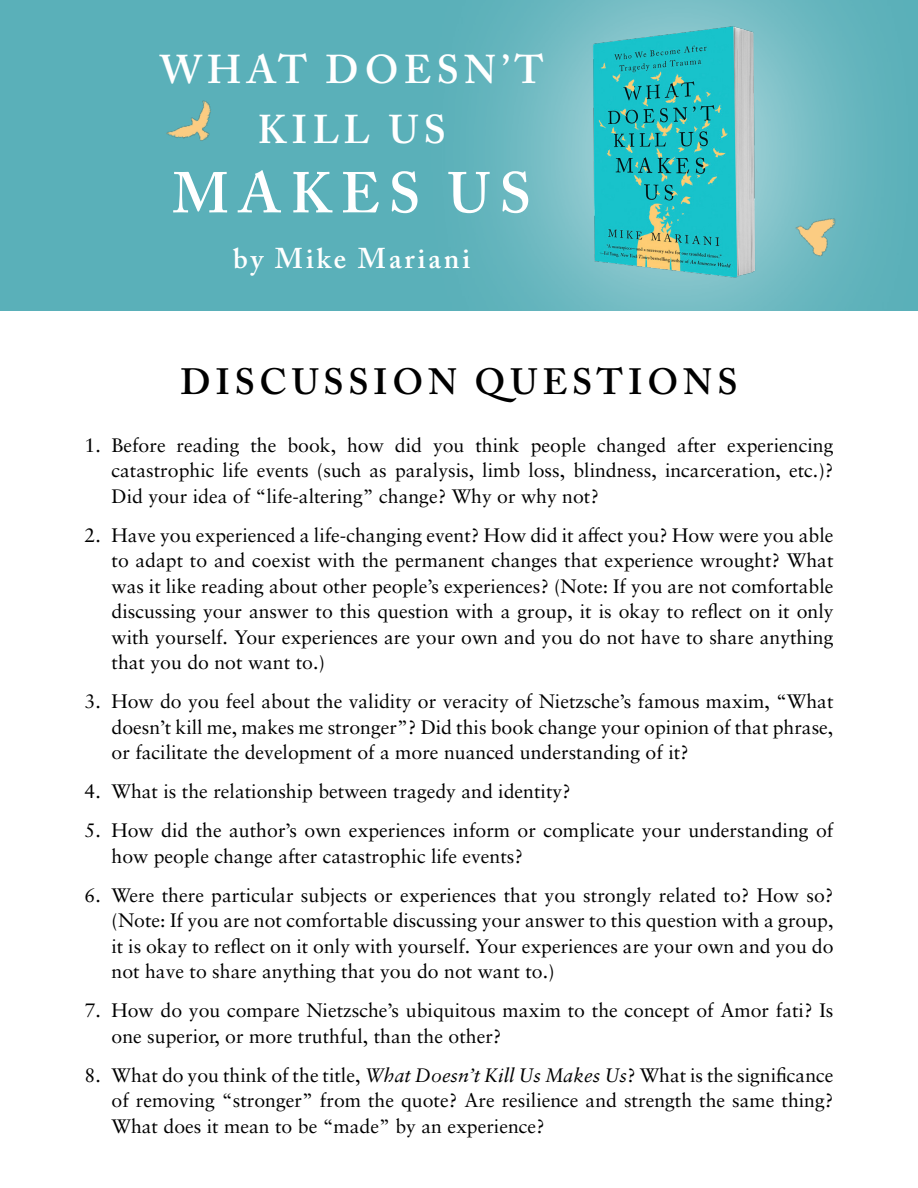
<style>
.page{position:relative;width:918px;height:1188px;background:#fff}
.page>*{position:absolute;margin:0;border:0;box-sizing:border-box;transform-origin:0 0}
.t1{font:600 57px "Adobe Caslon Pro";letter-spacing:.165em;color:#fff}
.t2{font:600 39.9px "Adobe Caslon Pro";letter-spacing:.135em;color:#fff}
.t3{font:600 36.3px "Adobe Caslon Pro";letter-spacing:.135em;color:#000}
.t4{font:600 28.5px "Adobe Caslon Pro";letter-spacing:.1em;color:#fff}
.t5{font:19.5px/25.5px "Sabon LT Pro";color:#000;text-align:justify}
.s1{font-style:italic}
</style>
<div class="page">
<div style="left:0;top:0;width:918px;height:310px;background:#5ab0b9"></div>
<div style="left:415px;top:0;width:503px;height:449px;background:#fff;opacity:.89"></div>
<img style="left:562px;top:0;width:221px;height:286px">
<img style="left:166px;top:100px;width:45px;height:41px">
<img style="left:775px;top:195px;width:79px;height:81px">
<p class="t2" style="left:160px;top:46px;width:385px">WHAT DOESN’T</p>
<p class="t2" style="left:258px;top:105px;width:190px">KILL US</p>
<p class="t1" style="left:173px;top:159px;width:360px">MAKES US</p>
<p class="t4" style="left:233px;top:241px;width:238px">by Mike Mariani</p>
<p class="t3" style="left:180px;top:360px;width:559px">DISCUSSION QUESTIONS</p>
<p class="t5" style="left:112px;top:431px;width:724px;text-indent:-27px">1. Before reading the book, how did you think people changed after experiencing catastrophic life events (such as paralysis, limb loss, blindness, incarceration, etc.)?<br>Did your idea of “life-altering” change? Why or why not?</p>
<p class="t5" style="left:112px;top:521px;width:724px;text-indent:-27px">2. Have you experienced a life-changing event? How did it affect you? How were you able to adapt to and coexist with the permanent changes that experience wrought? What was it like reading about other people’s experiences? (Note: If you are not comfortable discussing your answer to this question with a group, it is okay to reflect on it only with yourself. Your experiences are your own and you do not have to share anything that you do not want to.)</p>
<p class="t5" style="left:112px;top:688px;width:724px;text-indent:-27px">3. How do you feel about the validity or veracity of Nietzsche’s famous maxim, “What doesn’t kill me, makes me stronger”? Did this book change your opinion of that phrase, or facilitate the development of a more nuanced understanding of it?</p>
<p class="t5" style="left:85px;top:778px;width:488px">4. What is the relationship between tragedy and identity?</p>
<p class="t5" style="left:112px;top:817px;width:723px;text-indent:-27px">5. How did the author’s own experiences inform or complicate your understanding of how people change after catastrophic life events?</p>
<p class="t5" style="left:112px;top:881px;width:724px;text-indent:-27px">6. Were there particular subjects or experiences that you strongly related to? How so? (Note: If you are not comfortable discussing your answer to this question with a group, it is okay to reflect on it only with yourself. Your experiences are your own and you do not have to share anything that you do not want to.)</p>
<p class="t5" style="left:112px;top:997px;width:723px;text-indent:-27px">7. How do you compare Nietzsche’s ubiquitous maxim to the concept of Amor fati? Is one superior, or more truthful, than the other?</p>
<p class="t5" style="left:112px;top:1061px;width:724px;text-indent:-27px">8. What do you think of the title, <span class="s1">What Doesn’t Kill Us Makes Us</span>? What is the significance of removing “stronger” from the quote? Are resilience and strength the same thing?<br>What does it mean to be “made” by an experience?</p>
</div>
